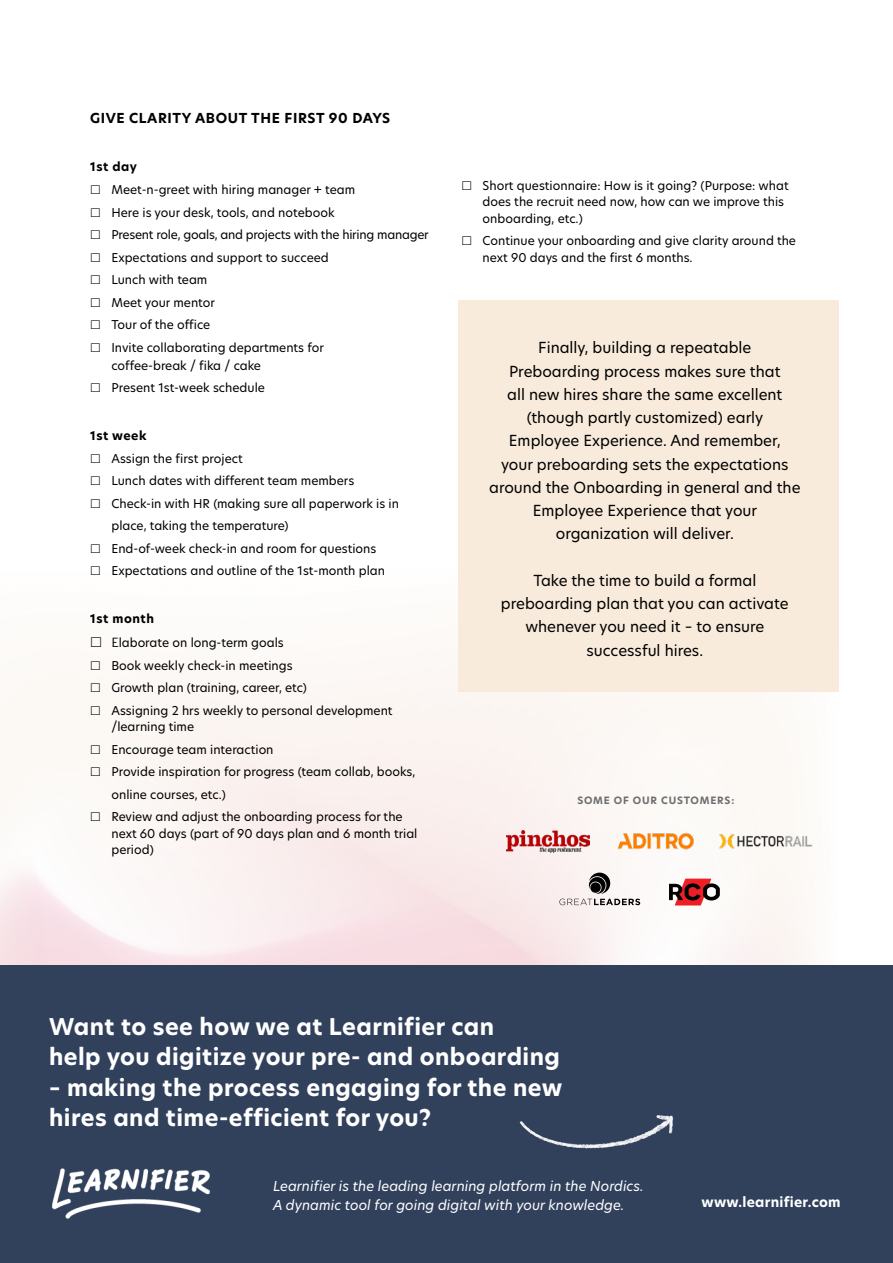
<style>
.page{position:relative;width:893px;height:1263px;background:#fff}
.page>*{position:absolute;margin:0;border:0;box-sizing:border-box;transform-origin:0 0}
.t1{font:700 22.65px/30.5px "Hero New";letter-spacing:.02em;color:#fff}
.t2{font:15px/23.2px "Hero New";color:#000;text-align:center}
.t3{font:italic 13.5px/19.8px "Hero New";color:#fff}
.t4{font:700 13.5px "Hero New";letter-spacing:.045em;color:#000}
.t5{font:700 13.5px "Hero New";letter-spacing:.02em;color:#fff}
.t6{font:12px/22.5px "Hero New";color:#000}
.t7{font:700 12px "Hero New";letter-spacing:.045em;color:#000}
.t8{font:700 9.9px "Hero New";letter-spacing:.08em;color:#6d6e71}
.s1{font-weight:700}
.s2{font-family:"Palanquin";font-size:13.5px}
</style>
<div class="page">
<img style="left:0;top:661px;width:808px;height:304px">
<div style="left:0;top:965px;width:893px;height:298px;background:#31415c"></div>
<div style="left:458px;top:301px;width:381px;height:391px;background:#f8ebdb"></div>
<img style="left:52px;top:1168px;width:158px;height:51px">
<img style="left:519px;top:1115px;width:155px;height:34px">
<img style="left:718px;top:833px;width:95px;height:17px">
<img style="left:507px;top:831px;width:83px;height:21px">
<svg style="left:559px;top:873px;width:81px;height:32px"></svg>
<img style="left:614px;top:827px;width:82px;height:28px">
<svg style="left:669px;top:879px;width:51px;height:26px"></svg>
<svg style="left:91px;top:661px;width:9px;height:8px"></svg>
<svg style="left:91px;top:683px;width:9px;height:9px"></svg>
<svg style="left:91px;top:706px;width:9px;height:8px"></svg>
<svg style="left:91px;top:745px;width:9px;height:8px"></svg>
<svg style="left:91px;top:767px;width:9px;height:9px"></svg>
<svg style="left:91px;top:812px;width:9px;height:9px"></svg>
<p class="t4" style="left:90px;top:109px;width:302px">GIVE CLARITY ABOUT THE FIRST 90 DAYS</p>
<p class="t7" style="left:90px;top:159px;width:48px">1st day</p>
<p class="t6" style="left:111px;top:178px;width:319px">Meet-n-greet with hiring manager + team<br>Here is your desk, tools, and notebook<br>Present role, goals, and projects with the hiring manager<br>Expectations and support to succeed<br>Lunch with team<br>Meet your mentor<br>Tour of the office<br>Invite collaborating departments for</p>
<p class="t6" style="left:111px;top:354px;width:155px">coffee-break / fika / cake<br>Present 1st-week schedule</p>
<p class="t7" style="left:90px;top:427px;width:58px">1st week</p>
<p class="t6" style="left:111px;top:447px;width:289px">Assign the first project<br>Lunch dates with different team members Check-in with HR (making sure all paperwork is in place, taking the temperature)<br>End-of-week check-in and room for questions Expectations and outline of the 1st-month plan</p>
<p class="t6" style="left:111px;top:606px;width:174px;line-height:24px;text-indent:-21px"><span class="s1">1st month<br></span><span class="s2">E</span>laborate on long-term goals</p>
<p class="t6" style="left:111px;top:654px;width:283px">Book weekly check-in meetings<br>Growth plan (training, career, etc)<br>Assigning 2 hrs weekly to personal development</p>
<p class="t6" style="left:111px;top:715px;width:306px">/learning time<br>Encourage team interaction<br>Provide inspiration for progress (team collab, books, online courses, etc.)<br>Review and adjust the onboarding process for the</p>
<p class="t6" style="left:111px;top:825px;width:307px;line-height:16.5px">next 60 days (part of 90 days plan and 6 month trial period)</p>
<p class="t6" style="left:483px;top:177px;width:308px;line-height:16.5px">Short questionnaire: How is it going? (Purpose: what does the recruit need now, how can we improve this onboarding, etc.)</p>
<p class="t6" style="left:483px;top:232px;width:315px;line-height:16.5px">Continue your onboarding and give clarity around the next 90 days and the first 6 months.</p>
<p class="t2" style="left:489px;top:336px;width:313px">Finally, building a repeatable<br>Preboarding process makes sure that<br>all new hires share the same excellent (though partly customized) early<br>Employee Experience. And remember,<br>your preboarding sets the expectations around the Onboarding in general and the Employee Experience that your organization will deliver.</p>
<p class="t2" style="left:501px;top:568px;width:289px">Take the time to build a formal preboarding plan that you can activate whenever you need it – to ensure successful hires.</p>
<p class="t8" style="left:577px;top:793px;width:158px">SOME OF OUR CUSTOMERS:</p>
<h1 class="t1" style="left:49px;top:1011px;width:512px">Want to see how we at Learnifier can<br>help you digitize your pre- and onboarding</h1>
<h1 class="t1" style="left:49px;top:1072px;width:515px">– making the process engaging for the new hires and time-efficient for you?</h1>
<p class="t3" style="left:273px;top:1175px;width:372px">Learnifier is the leading learning platform in the Nordics.<br>A dynamic tool for going digital with your knowledge.</p>
<p class="t5" style="left:702px;top:1193px;width:141px">www.learnifier.com</p>
</div>
